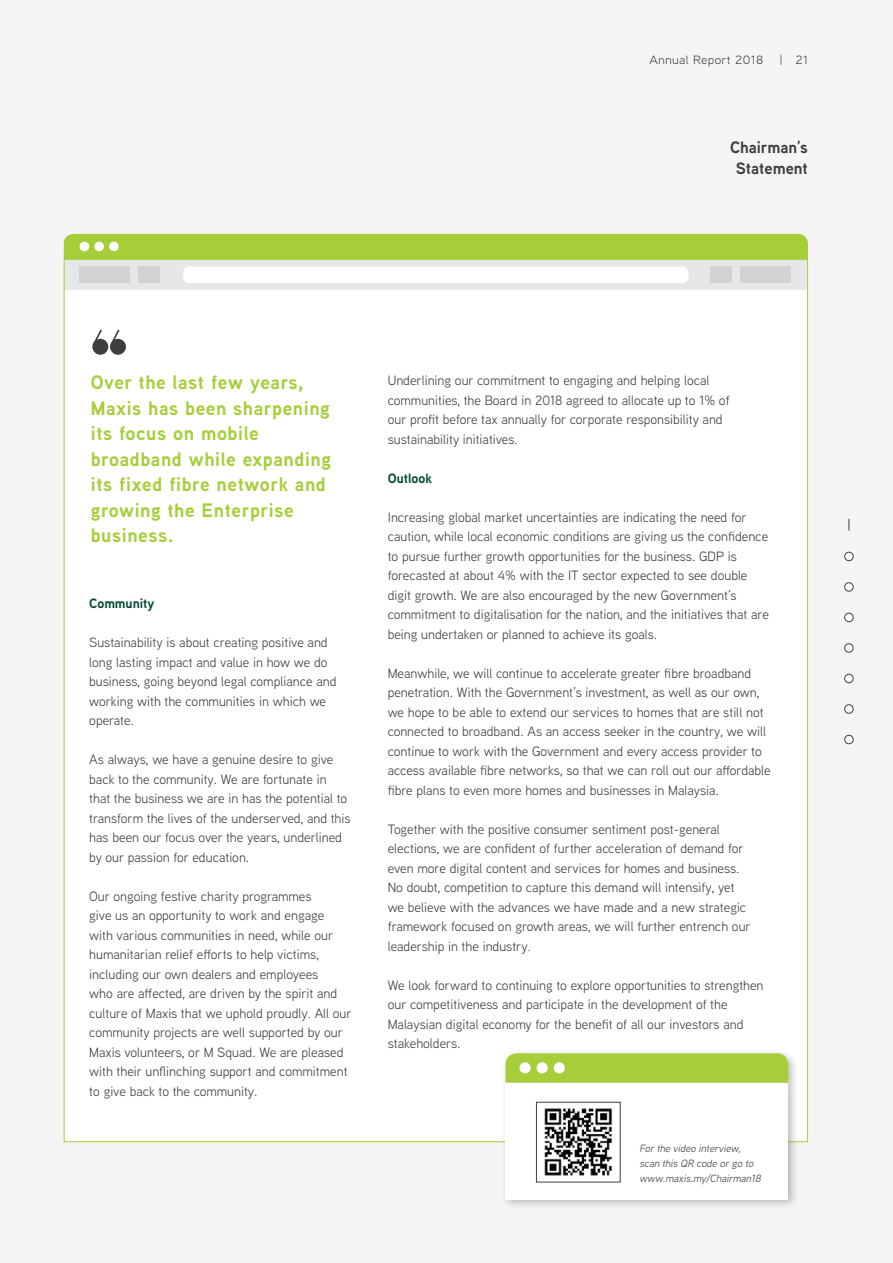
<style>
.page{position:relative;width:893px;height:1263px;background:#f5f5f6}
.page>*{position:absolute;margin:0;border:0;box-sizing:border-box;transform-origin:0 0}
.t1{font:700 19.5px/25.5px "Aaux Next";letter-spacing:.03em;color:#a6ce39}
.t2{font:700 16.5px/21px "Aaux Next";color:#3e3e3f;text-align:center}
.t3{font:13.5px/19.5px "Aaux Next";color:#3e3e3f}
.t4{font:700 13.5px "Aaux Next";color:#004a33}
.t5{font:12px "Aaux Next Wide";letter-spacing:.025em;color:#3e3e3f}
.t6{font:italic 10.5px/15px "Aaux Next";color:#3e3e3f}
</style>
<div class="page">
<div style="left:845px;top:552px;width:8px;height:9px;background:#fff;border-radius:50%"></div>
<div style="left:844px;top:552px;width:9px;height:9px;border:1px solid #3e3e3f;border-radius:50%"></div>
<div style="left:845px;top:613px;width:8px;height:9px;background:#fff;border-radius:50%"></div>
<div style="left:844px;top:613px;width:9px;height:9px;border:1px solid #3e3e3f;border-radius:50%"></div>
<div style="left:845px;top:583px;width:8px;height:8px;background:#fff;border-radius:50%"></div>
<div style="left:844px;top:582px;width:9px;height:9px;border:1px solid #3e3e3f;border-radius:50%"></div>
<div style="left:845px;top:644px;width:8px;height:8px;background:#fff;border-radius:50%"></div>
<div style="left:844px;top:643px;width:9px;height:10px;border:1px solid #3e3e3f;border-radius:50%"></div>
<div style="left:845px;top:674px;width:8px;height:9px;background:#fff;border-radius:50%"></div>
<div style="left:844px;top:674px;width:9px;height:9px;border:1px solid #3e3e3f;border-radius:50%"></div>
<div style="left:845px;top:705px;width:8px;height:8px;background:#fff;border-radius:50%"></div>
<div style="left:844px;top:704px;width:9px;height:10px;border:1px solid #3e3e3f;border-radius:50%"></div>
<div style="left:845px;top:735px;width:8px;height:9px;background:#fff;border-radius:50%"></div>
<div style="left:844px;top:735px;width:9px;height:9px;border:1px solid #3e3e3f;border-radius:50%"></div>
<div style="left:64px;top:259px;width:743px;height:883px;background:#fff"></div>
<div style="left:65px;top:260px;width:742px;height:30px;background:#e6e7e9"></div>
<div style="left:183px;top:266px;width:505px;height:17px;background:#fff;border-radius:6px"></div>
<div style="left:79px;top:267px;width:51px;height:16px;background:#d1d2d4"></div>
<div style="left:740px;top:267px;width:51px;height:16px;background:#d1d2d4"></div>
<div style="left:139px;top:267px;width:21px;height:16px;background:#d1d2d4"></div>
<div style="left:710px;top:267px;width:22px;height:16px;background:#d1d2d4"></div>
<div style="left:92px;top:339px;width:16px;height:16px;background:#3e3e3f;border-radius:50%"></div>
<svg style="left:92px;top:329px;width:11px;height:18px"></svg>
<div style="left:110px;top:339px;width:16px;height:16px;background:#3e3e3f;border-radius:50%"></div>
<svg style="left:110px;top:329px;width:11px;height:17px"></svg>
<div style="left:64px;top:234px;width:744px;height:25px;background:#a6ce39"></div>
<div style="left:80px;top:242px;width:9px;height:9px;background:#fff;border-radius:50%"></div>
<div style="left:94px;top:242px;width:10px;height:9px;background:#fff;border-radius:50%"></div>
<div style="left:109px;top:242px;width:10px;height:9px;background:#fff;border-radius:50%"></div>
<div style="left:500px;top:1048px;width:299px;height:162px;background:#231f20;opacity:.3"></div>
<div style="left:505px;top:1083px;width:283px;height:116px;background:#fff"></div>
<div style="left:505px;top:1053px;width:283px;height:29px;background:#a6ce39"></div>
<div style="left:519px;top:1062px;width:12px;height:11px;background:#fff;border-radius:50%"></div>
<div style="left:537px;top:1062px;width:11px;height:11px;background:#fff;border-radius:50%"></div>
<div style="left:554px;top:1062px;width:11px;height:11px;background:#fff;border-radius:50%"></div>
<img style="left:544px;top:1108px;width:69px;height:68px">
<div style="left:536px;top:1102px;width:84px;height:80px;border:1px solid #3e3e3f"></div>
<p class="t5" style="left:649px;top:52px;width:115px">Annual Report 2018</p>
<p class="t5" style="left:780px;top:52px;width:30px">| 21</p>
<p class="t2" style="left:730px;top:137px;width:79px">Chairman’s<br>Statement</p>
<p class="t1" style="left:91px;top:369px;width:242px">Over the last few years,<br>Maxis has been sharpening its focus on mobile broadband while expanding its fixed fibre network and growing the Enterprise business.</p>
<p class="t3" style="left:388px;top:370px;width:343px">Underlining our commitment to engaging and helping local communities, the Board in 2018 agreed to allocate up to 1% of our profit before tax annually for corporate responsibility and sustainability initiatives.</p>
<p class="t4" style="left:388px;top:468px;width:46px">Outlook</p>
<p class="t3" style="left:388px;top:507px;width:383px">Increasing global market uncertainties are indicating the need for caution, while local economic conditions are giving us the confidence to pursue further growth opportunities for the business. GDP is forecasted at about 4% with the IT sector expected to see double digit growth. We are also encouraged by the new Government’s commitment to digitalisation for the nation, and the initiatives that are being undertaken or planned to achieve its goals.</p>
<p class="t3" style="left:388px;top:663px;width:384px">Meanwhile, we will continue to accelerate greater fibre broadband penetration. With the Government’s investment, as well as our own, we hope to be able to extend our services to homes that are still not connected to broadband. As an access seeker in the country, we will continue to work with the Government and every access provider to access available fibre networks, so that we can roll out our affordable fibre plans to even more homes and businesses in Malaysia.</p>
<p class="t3" style="left:388px;top:819px;width:364px">Together with the positive consumer sentiment post-general elections, we are confident of further acceleration of demand for even more digital content and services for homes and business.<br>No doubt, competition to capture this demand will intensify, yet we believe with the advances we have made and a new strategic framework focused on growth areas, we will further entrench our leadership in the industry.</p>
<p class="t3" style="left:388px;top:975px;width:377px">We look forward to continuing to explore opportunities to strengthen our competitiveness and participate in the development of the Malaysian digital economy for the benefit of all our investors and stakeholders.</p>
<p class="t4" style="left:89px;top:594px;width:67px">Community</p>
<p class="t3" style="left:89px;top:632px;width:249px">Sustainability is about creating positive and long lasting impact and value in how we do business, going beyond legal compliance and working with the communities in which we operate.</p>
<p class="t3" style="left:89px;top:749px;width:263px">As always, we have a genuine desire to give back to the community. We are fortunate in that the business we are in has the potential to transform the lives of the underserved, and this has been our focus over the years, underlined by our passion for education.</p>
<p class="t3" style="left:89px;top:886px;width:264px">Our ongoing festive charity programmes<br>give us an opportunity to work and engage<br>with various communities in need, while our humanitarian relief efforts to help victims, including our own dealers and employees<br>who are affected, are driven by the spirit and culture of Maxis that we uphold proudly. All our community projects are well supported by our Maxis volunteers, or M Squad. We are pleased with their unflinching support and commitment to give back to the community.</p>
<p class="t6" style="left:639px;top:1141px;width:125px">Forthe video interview, scan this QR code orgo to www.maxis.my/Chairman18</p>
</div>
